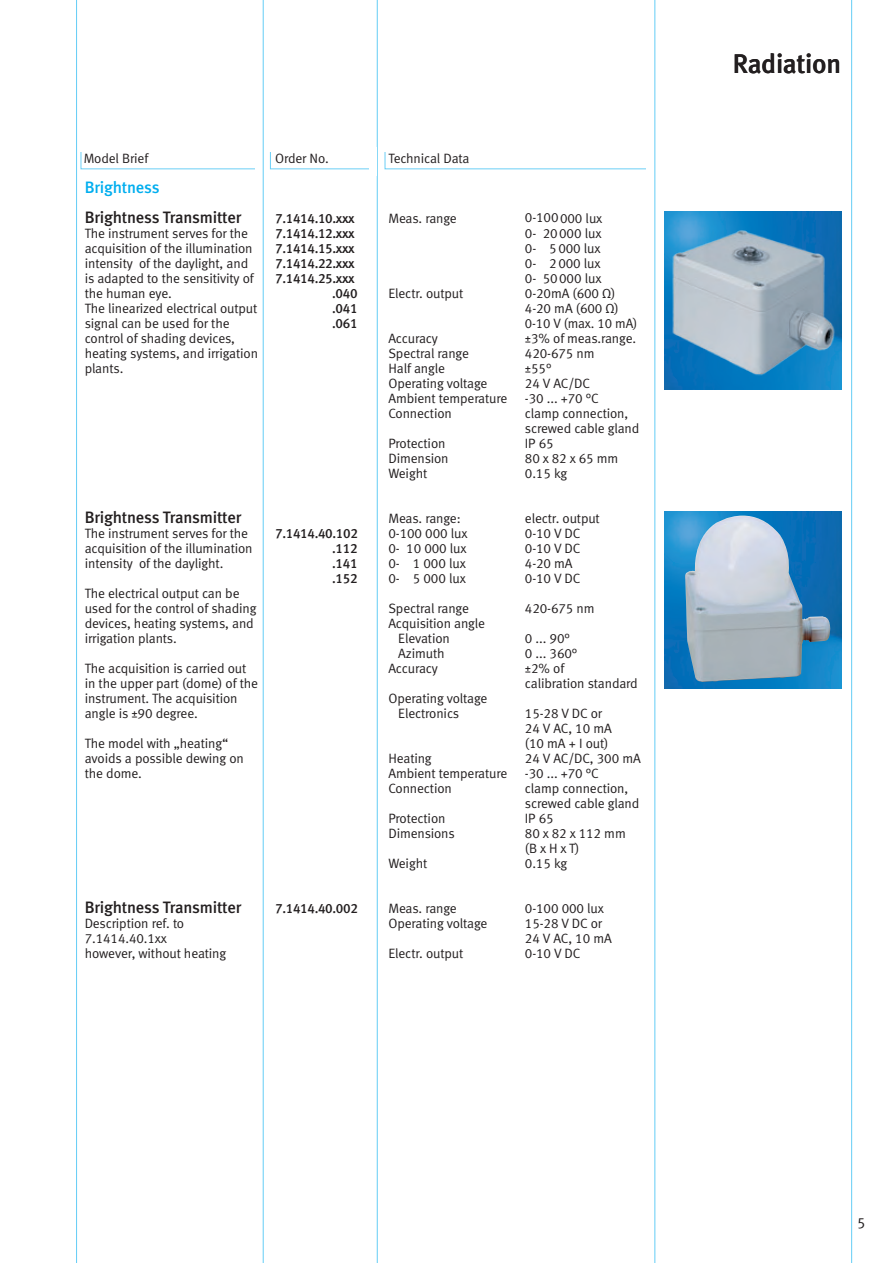
<style>
.page{position:relative;width:893px;height:1263px;background:#fff}
.page>*{position:absolute;margin:0;border:0;box-sizing:border-box;transform-origin:0 0}
.t1{font:27px "Meta Medium LF";letter-spacing:-.01em;color:#231f20}
.t2{font:16.5px "Meta Medium LF";letter-spacing:-.01em;color:#231f20}
.t3{font:16.5px "Meta Medium LF";letter-spacing:-.01em;color:#00aeef}
.t4{font:15px "Meta Normal LF";color:#231f20}
.t5{font:13.5px/15px "Meta Normal LF";letter-spacing:-.01em;color:#231f20}
.t6{font:13.5px/15px "Meta Medium LF";letter-spacing:-.025em;color:#231f20;text-align:right}
.s1{font-family:"Meta Normal Expert"}
</style>
<div class="page">
<div style="left:81px;top:149px;width:181px;height:20px;border:1px solid #6bcff6"></div>
<div style="left:79px;top:146px;width:185px;height:5px;background:#fff"></div>
<div style="left:256px;top:149px;width:11px;height:28px;background:#fff"></div>
<div style="left:270px;top:149px;width:102px;height:20px;border:1px solid #6bcff6"></div>
<div style="left:268px;top:146px;width:186px;height:5px;background:#fff"></div>
<hr style="left:76px;top:0;width:1px;height:1263px;background:#6bcff6">
<hr style="left:263px;top:0;width:1px;height:1263px;background:#6bcff6">
<hr style="left:654px;top:0;width:1px;height:1263px;background:#6bcff6">
<hr style="left:851px;top:0;width:1px;height:1263px;background:#6bcff6">
<hr style="left:377px;top:0;width:1px;height:1263px;background:#6bcff6">
<div style="left:369px;top:148px;width:7px;height:28px;background:#fff"></div>
<div style="left:385px;top:149px;width:265px;height:20px;border:1px solid #6bcff6"></div>
<div style="left:383px;top:146px;width:266px;height:5px;background:#fff"></div>
<div style="left:647px;top:145px;width:6px;height:28px;background:#fff"></div>
<img style="left:664px;top:212px;width:178px;height:177px">
<img style="left:664px;top:511px;width:178px;height:178px">
<img style="left:664px;top:217px;width:178px;height:167px">
<img style="left:685px;top:516px;width:146px;height:167px">
<p class="t5" style="left:84px;top:150px;width:66px">Model Brief</p>
<p class="t5" style="left:275px;top:150px;width:55px">Order No.</p>
<p class="t5" style="left:388px;top:150px;width:83px">Technical Data</p>
<p class="t3" style="left:85px;top:177px;width:76px">Brightness</p>
<p class="t2" style="left:85px;top:207px;width:158px">Brightness Transmitter</p>
<p class="t5" style="left:85px;top:225px;width:175px">The instrument serves for the acquisition of the illumination intensity of the daylight, and is adapted to the sensitivity of the human eye.<br>The linearized electrical output signal can be used for the control of shading devices, heating systems, and irrigation plants.</p>
<p class="t5" style="left:388px;top:210px;width:70px">Meas. range</p>
<p class="t6" style="left:275px;top:210px;width:84px">7.1414.10.xxx<br>7.1414.12.xxx<br>7.1414.15.xxx<br>7.1414.22.xxx<br>7.1414.25.xxx .040<br>.041<br>.061</p>
<p class="t5" style="left:388px;top:285px;width:76px">Electr. output</p>
<p class="t5" style="left:388px;top:330px;width:120px">Accuracy<br>Spectral range<br>Half angle<br>Operating voltage<br>Ambient temperature<br>Connection</p>
<p class="t5" style="left:388px;top:435px;width:62px">Protection<br>Dimension<br>Weight</p>
<p class="t5" style="left:388px;top:510px;width:81px">Meas. range:<br>0-100 000 lux<br>0- 10 000 lux<br>0- 1 000 lux<br>0- 5 000 lux</p>
<p class="t5" style="left:388px;top:600px;width:82px">Spectral range</p>
<p class="t5" style="left:388px;top:615px;width:98px">Acquisition angle</p>
<p class="t5" style="left:398px;top:630px;width:53px">Elevation</p>
<p class="t5" style="left:398px;top:645px;width:48px">Azimuth</p>
<p class="t5" style="left:388px;top:660px;width:51px">Accuracy</p>
<p class="t5" style="left:398px;top:690px;width:91px;text-indent:-10px">Operating voltage<br>Electronics</p>
<p class="t5" style="left:388px;top:750px;width:120px">Heating<br>Ambient temperature<br>Connection</p>
<p class="t5" style="left:388px;top:810px;width:68px">Protection<br>Dimensions</p>
<p class="t5" style="left:388px;top:855px;width:40px">Weight</p>
<p class="t5" style="left:388px;top:900px;width:100px">Meas. range<br>Operating voltage</p>
<p class="t5" style="left:388px;top:945px;width:76px">Electr. output</p>
<p class="t2" style="left:85px;top:507px;width:158px">Brightness Transmitter</p>
<p class="t5" style="left:85px;top:525px;width:169px">The instrument serves for the acquisition of the illumination intensity of the daylight.</p>
<p class="t5" style="left:85px;top:585px;width:173px">The electrical output can be used for the control of shading devices, heating systems, and irrigation plants.</p>
<p class="t5" style="left:85px;top:660px;width:175px">The acquisition is carried out in the upper part (dome) of the instrument. The acquisition angle is ±90 degree.</p>
<p class="t5" style="left:85px;top:735px;width:161px">The model with „heating“ avoids a possible dewing on the dome.</p>
<p class="t6" style="left:332px;top:525px;width:27px;text-align:justify;text-indent:-57px">7.1414.40.102 .112 .141 .152</p>
<p class="t2" style="left:85px;top:897px;width:158px">Brightness Transmitter</p>
<p class="t5" style="left:85px;top:915px;width:143px">Description ref. to<br>7.1414.40.1xx<br>however, without heating</p>
<p class="t6" style="left:275px;top:900px;width:84px">7.1414.40.002</p>
<p class="t5" style="left:525px;top:210px;width:116px">0-100000 lux<br>0- 20000 lux<br>0- 5000 lux<br>0- 2000 lux<br>0- 50000 lux<br>0-20mA (600 <span class="s1">T</span>)<br>4-20 mA (600 <span class="s1">T</span>)<br>0-10 V (max. 10 mA) ±3% of meas.range.<br>420-675 nm<br>±55°<br>24 V AC/DC<br>-30 ... +70 °C<br>clamp connection, screwed cable gland<br>IP 65<br>80 x 82 x 65 mm<br>0.15 kg</p>
<p class="t5" style="left:525px;top:510px;width:76px">electr. output<br>0-10 V DC<br>0-10 V DC<br>4-20 mA<br>0-10 V DC</p>
<p class="t5" style="left:525px;top:600px;width:71px">420-675 nm</p>
<p class="t5" style="left:525px;top:630px;width:114px">0 ... 90°<br>0 ... 360°<br>±2% of<br>calibration standard</p>
<p class="t5" style="left:525px;top:705px;width:117px">15-28 V DC or<br>24 V AC, 10 mA<br>(10 mA + I out)<br>24 V AC/DC, 300 mA -30 ... +70 °C<br>clamp connection, screwed cable gland<br>IP 65<br>80 x 82 x 112 mm (B x H x T)<br>0.15 kg</p>
<p class="t5" style="left:525px;top:900px;width:88px">0-100 000 lux<br>15-28 V DC or<br>24 V AC, 10 mA<br>0-10 V DC</p>
<h1 class="t1" style="left:733px;top:48px;width:110px">Radiation</h1>
<p class="t4" style="left:857px;top:1214px;width:10px">5</p>
</div>
